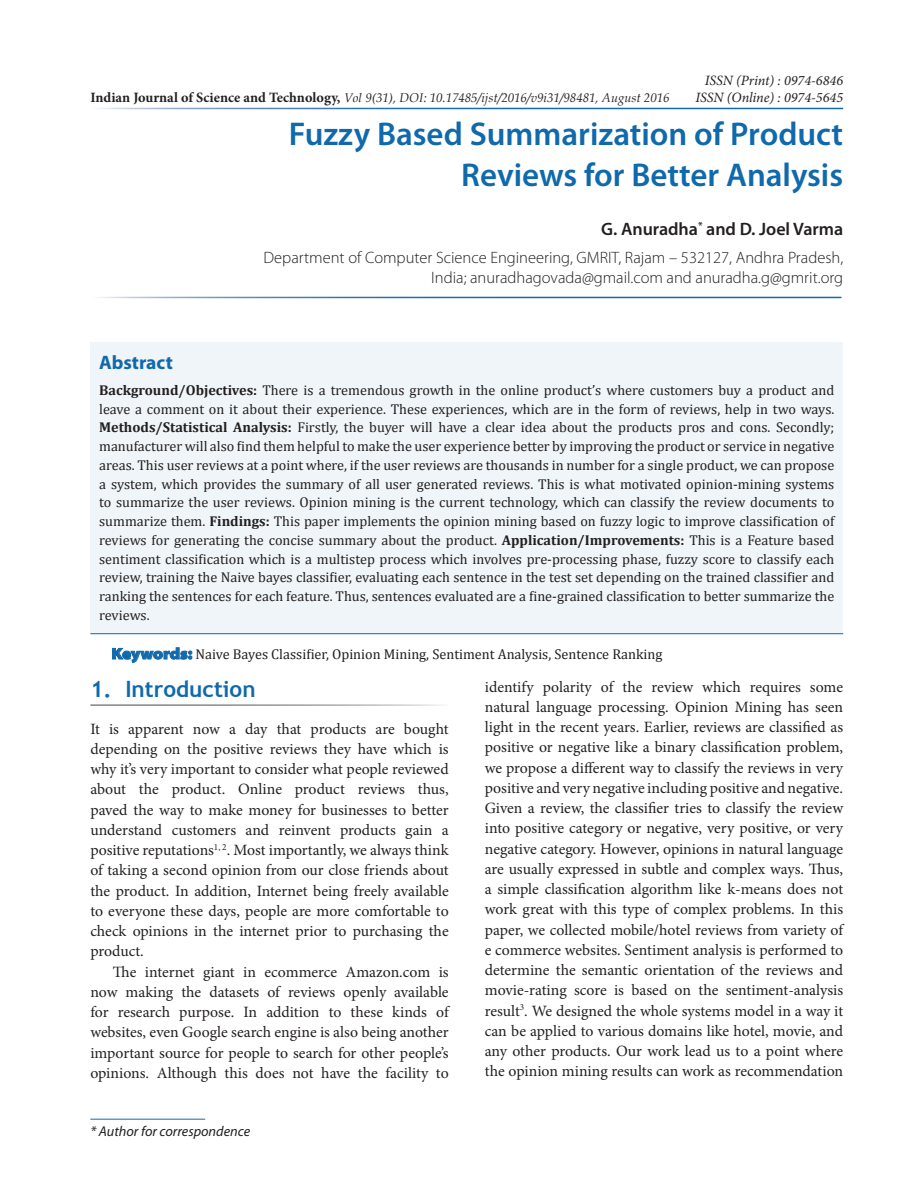
<style>
.page{position:relative;width:918px;height:1188px;background:#fff}
.page>*{position:absolute;margin:0;border:0;box-sizing:border-box;transform-origin:0 0}
.Heading{font:600 33px/40.5px "Myriad Pro";color:#0f69ab;text-align:right}
.Body_Head{font:700 22.5px "Trebuchet MS";color:#0f69ab}
.Abstract_Header{font:700 19.5px "Myriad Pro";color:#0f69ab}
.Authors{font:600 18px "Myriad Pro";color:#231f20}
.Author_Affiliations{font:300 16.5px/19.8px "Myriad Pro";color:#231f20;text-align:right}
.Body_Text_Ind_F{font:15.75px/20.2px "Minion Pro";color:#231f20;text-align:justify}
.Body_Text{font:15.75px/20.2px "Minion Pro";letter-spacing:-.005em;color:#231f20;text-align:justify}
.Abstract_Body{font:14.25px/18.8px "Cambria";color:#231f20;text-align:justify}
.KeywordText{font:14.25px "Cambria";color:#231f20}
.t1{font:italic 14.25px/17.1px "Minion Pro";color:#231f20;text-align:right}
.t2{font:italic 14.25px "Myriad Pro";color:#231f20}
.t3{font:italic 12.75px "Book Antiqua";color:#231f20}
.s1{font-family:"Minion Pro";font-weight:700;font-style:normal;font-size:14.25px}
.s2{font-weight:700}
.s3{font-family:"Myriad Pro";font-weight:900;font-stretch:semi-expanded;font-size:15.75px;color:#0f69ab}
</style>
<div class="page">
<hr style="left:90px;top:1119px;width:115px;height:1px;background:#0f69ab">
<div style="left:90px;top:342px;width:753px;height:292px;background:#eff5f8"></div>
<hr style="left:90px;top:633px;width:753px;height:1px;background:#0f69ab">
<svg style="left:112px;top:648px;width:80px;height:15px"></svg>
<p class="t3" style="left:90px;top:88px;width:581px"><span class="s1">Indian Journal of Science and Technology,</span> Vol 9(31), DOI: 10.17485/ijst/2016/v9i31/98481, August 2016</p>
<p class="t1" style="left:695px;top:71px;width:149px">ISSN (Print) : 0974-6846<br>ISSN (Online) : 0974-5645</p>
<p class="Heading" style="left:289px;top:113px;width:556px">Fuzzy Based Summarization of Product<br>Reviews for Better Analysis</p>
<p class="Authors" style="left:601px;top:217px;width:243px">G. Anuradha<sup>*</sup> and D. Joel Varma</p>
<p class="Author_Affiliations" style="left:263px;top:248px;width:581px">Department of Computer Science Engineering, GMRIT, Rajam – 532127, Andhra Pradesh,<br>India; anuradhagovada@gmail.com and anuradha.g@gmrit.org</p>
<p class="Abstract_Header" style="left:99px;top:351px;width:75px">Abstract</p>
<p class="Abstract_Body" style="left:99px;top:381px;width:737px"><span class="s2">Background/Objectives:</span> There is a tremendous growth in the online product’s where customers buy a product and leave a comment on it about their experience. These experiences, which are in the form of reviews, help in two ways.<br><span class="s2">Methods/Statistical Analysis:</span> Firstly, the buyer will have a clear idea about the products pros and cons. Secondly; manufacturer will also find them helpful to make the user experience better by improving the product or service in negative areas. This user reviews at a point where, if the user reviews are thousands in number for a single product, we can propose a system, which provides the summary of all user generated reviews. This is what motivated opinion-mining systems to summarize the user reviews. Opinion mining is the current technology, which can classify the review documents to summarize them. <span class="s2">Findings:</span> This paper implements the opinion mining based on fuzzy logic to improve classification of reviews for generating the concise summary about the product. <span class="s2">Application/Improvements:</span> This is a Feature based sentiment classification which is a multistep process which involves pre-processing phase, fuzzy score to classify each review, training the Naive bayes classifier, evaluating each sentence in the test set depending on the trained classifier and ranking the sentences for each feature. Thus, sentences evaluated are a fine-grained classification to better summarize the reviews.</p>
<p class="KeywordText" style="left:112px;top:646px;width:552px"><span class="s3">Keywords:</span> Naive Bayes Classifier, Opinion Mining, Sentiment Analysis, Sentence Ranking</p>
<p class="Body_Head" style="left:90px;top:675px;width:167px">1. Introduction</p>
<p class="Body_Text" style="left:90px;top:718px;width:360px">It is apparent now a day that products are bought depending on the positive reviews they have which is why it’s very important to consider what people reviewed about the product. Online product reviews thus, paved the way to make money for businesses to better understand customers and reinvent products gain a positive reputations<sup>1,</sup> <sup>2</sup>. Most importantly, we always think of taking a second opinion from our close friends about the product. In addition, Internet being freely available to everyone these days, people are more comfortable to check opinions in the internet prior to purchasing the product.</p>
<p class="Body_Text_Ind_F" style="left:90px;top:961px;width:360px;text-indent:23px">The internet giant in ecommerce Amazon.com is now making the datasets of reviews openly available for research purpose. In addition to these kinds of websites, even Google search engine is also being another important source for people to search for other people’s opinions. Although this does not have the facility to</p>
<p class="t2" style="left:90px;top:1124px;width:161px">* Author for correspondence</p>
<p class="Body_Text_Ind_F" style="left:485px;top:677px;width:360px">identify polarity of the review which requires some natural language processing. Opinion Mining has seen light in the recent years. Earlier, reviews are classified as positive or negative like a binary classification problem, we propose a different way to classify the reviews in very positive and very negative including positive and negative.<br>Given a review, the classifier tries to classify the review into positive category or negative, very positive, or very negative category. However, opinions in natural language are usually expressed in subtle and complex ways. Thus, a simple classification algorithm like k-means does not work great with this type of complex problems. In this paper, we collected mobile/hotel reviews from variety of e commerce websites. Sentiment analysis is performed to determine the semantic orientation of the reviews and movie-rating score is based on the sentiment-analysis result<sup>3</sup>. We designed the whole systems model in a way it can be applied to various domains like hotel, movie, and any other products. Our work lead us to a point where the opinion mining results can work as recommendation</p>
</div>
